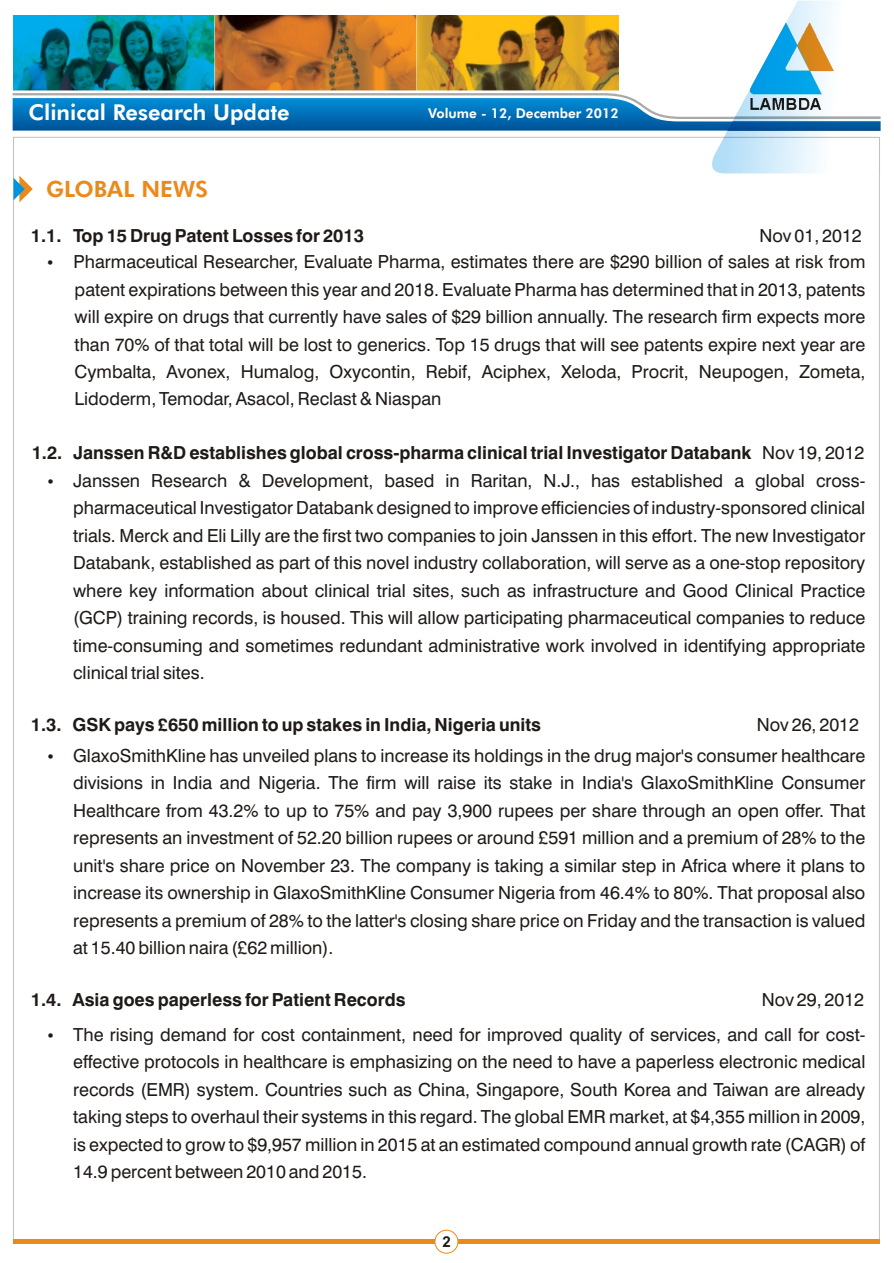
<style>
.page{position:relative;width:894px;height:1263px;background:#fff}
.page>*{position:absolute;margin:0;border:0;box-sizing:border-box;transform-origin:0 0}
.t1{font:22.5px "Futura Hv BT";color:#eb8a1c}
.t2{font:21.9px "Futura Hv BT";color:#fff}
.t3{font:18px/27.5px "Swis 721 BT";color:#1f1a17;text-align:justify}
.t4{font:700 18px "Swis 721 BT";color:#1f1a17}
.t5{font:700 15px "Arial";color:#1f1a17}
.t6{font:13.5px "Futura Hv BT";color:#fff}
.s1{font-weight:400}
</style>
<div class="page">
<svg style="left:12px;top:93px;width:691px;height:38px;background:#2e86bf"></svg>
<div style="left:13px;top:1239px;width:867px;height:5px;background:#eb8a1c"></div>
<div style="left:435px;top:1230px;width:23px;height:24px;background:#fff;border:1px solid #eb8a1c;border-radius:50%"></div>
<img style="left:13px;top:15px;width:606px;height:76px">
<img style="left:703px;top:0;width:178px;height:174px">
<svg style="left:14px;top:176px;width:19px;height:26px"></svg>
<p class="t2" style="left:28px;top:104px;width:263px">Clinical Research Update</p>
<p class="t1" style="left:46px;top:180px;width:164px">GLOBAL NEWS</p>
<p class="t6" style="left:428px;top:108px;width:192px">Volume - 12, December 2012</p>
<p class="t4" style="left:31px;top:229px;width:334px">1.1. Top 15 Drug Patent Losses for 2013</p>
<p class="t3" style="left:759px;top:224px;width:104px">Nov 01, 2012</p>
<p class="t3" style="left:75px;top:250px;width:792px;text-indent:-28px">• Pharmaceutical Researcher, Evaluate Pharma, estimates there are $290 billion of sales at risk from patent expirations between this year and 2018. Evaluate Pharma has determined that in 2013, patents will expire on drugs that currently have sales of $29 billion annually. The research firm expects more than 70% of that total will be lost to generics. Top 15 drugs that will see patents expire next year are Cymbalta, Avonex, Humalog, Oxycontin, Rebif, Aciphex, Xeloda, Procrit, Neupogen, Zometa, Lidoderm, Temodar, Asacol, Reclast &amp; Niaspan</p>
<p class="t4" style="left:32px;top:446px;width:834px">1.2. Janssen R&amp;D establishes global cross-pharma clinical trial Investigator Databank <span class="s1">Nov 19, 2012</span></p>
<p class="t3" style="left:73px;top:468px;width:794px;text-indent:-26px">• Janssen Research &amp; Development, based in Raritan, N.J., has established a global cross&shy;pharmaceutical Investigator Databank designed to improve efficiencies of industry-sponsored clinical trials. Merck and Eli Lilly are the first two companies to join Janssen in this effort. The new Investigator Databank, established as part of this novel industry collaboration, will serve as a one-stop repository where key information about clinical trial sites, such as infrastructure and Good Clinical Practice (GCP) training records, is housed. This will allow participating pharmaceutical companies to reduce time-consuming and sometimes redundant administrative work involved in identifying appropriate clinical trial sites.</p>
<p class="t4" style="left:31px;top:717px;width:512px">1.3. GSK pays £650 million to up stakes in India, Nigeria units</p>
<p class="t3" style="left:757px;top:712px;width:104px">Nov 26, 2012</p>
<p class="t3" style="left:73px;top:744px;width:794px;text-indent:-26px">• GlaxoSmithKline has unveiled plans to increase its holdings in the drug major's consumer healthcare divisions in India and Nigeria. The firm will raise its stake in India's GlaxoSmithKline Consumer Healthcare from 43.2% to up to 75% and pay 3,900 rupees per share through an open offer. That represents an investment of 52.20 billion rupees or around £591 million and a premium of 28% to the unit's share price on November 23. The company is taking a similar step in Africa where it plans to increase its ownership in GlaxoSmithKline Consumer Nigeria from 46.4% to 80%. That proposal also represents a premium of 28% to the latter's closing share price on Friday and the transaction is valued at 15.40 billion naira (£62 million).</p>
<p class="t4" style="left:31px;top:992px;width:376px">1.4. Asia goes paperless for Patient Records</p>
<p class="t3" style="left:762px;top:988px;width:104px">Nov 29, 2012</p>
<p class="t3" style="left:73px;top:1023px;width:794px;text-indent:-26px">• The rising demand for cost containment, need for improved quality of services, and call for cost&shy;effective protocols in healthcare is emphasizing on the need to have a paperless electronic medical records (EMR) system. Countries such as China, Singapore, South Korea and Taiwan are already taking steps to overhaul their systems in this regard. The global EMR market, at $4,355 million in 2009, is expected to grow to $9,957 million in 2015 at an estimated compound annual growth rate (CAGR) of 14.9 percent between 2010 and 2015.</p>
<p class="t5" style="left:443px;top:1236px;width:10px">2</p>
</div>
